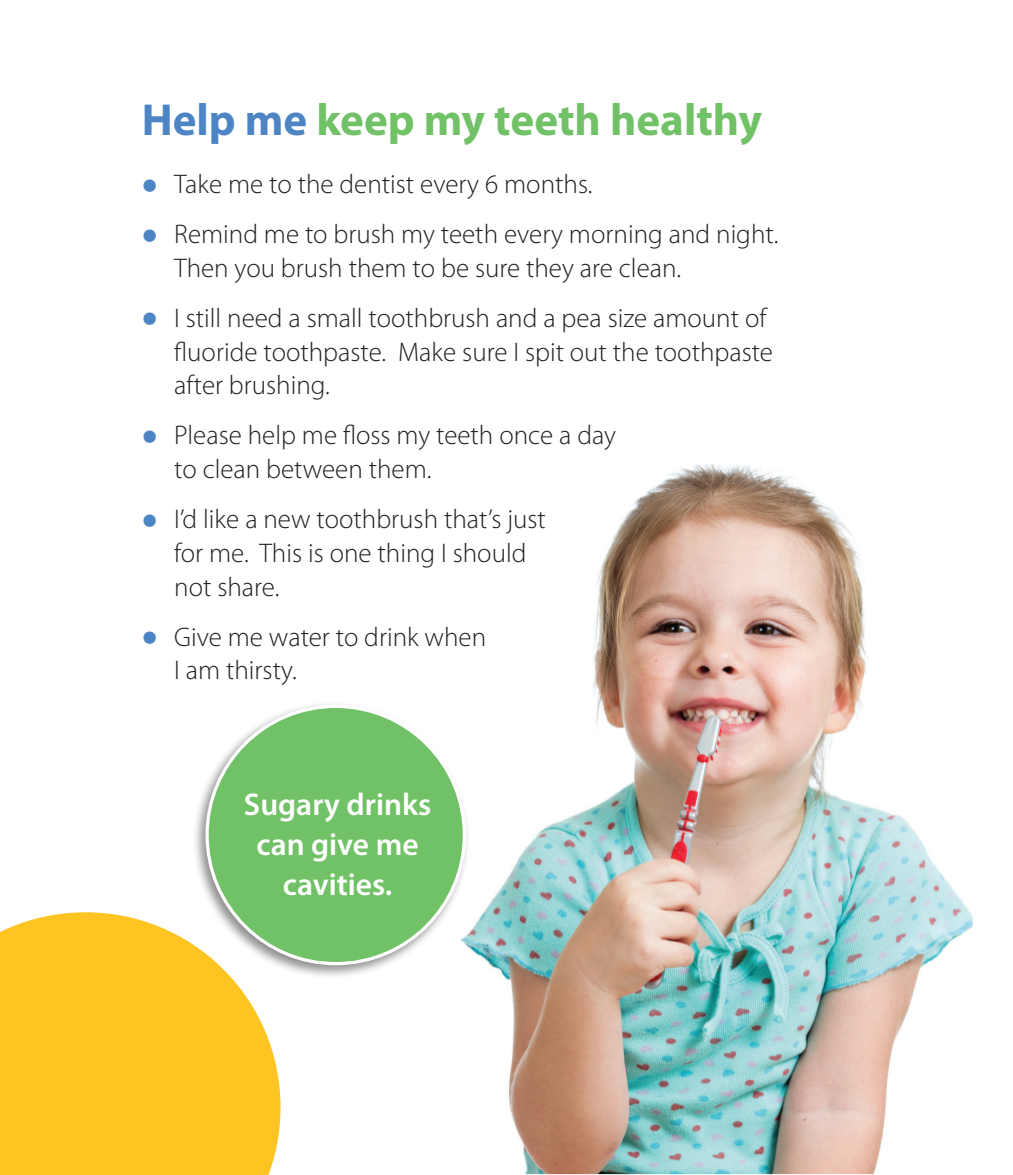
<style>
.page{position:relative;width:1013px;height:1175px;background:#fff}
.page>*{position:absolute;margin:0;border:0;box-sizing:border-box;transform-origin:0 0}
.t1{font:700 45px "Myriad Pro";color:#71c167}
.t2{font:600 31.5px/40.1px "Myriad Pro";color:#fff;text-align:center}
.t3{font:300 27px/33.8px "Myriad Pro";color:#231f20}
.s1{color:#4d84c4}
.s2{font-weight:700;font-size:47.25px;color:#4d84c4}
</style>
<div class="page">
<img style="left:471px;top:464px;width:502px;height:710px">
<div style="left:0;top:912px;width:280px;height:262px;background:#fec422"></div>
<div style="left:192px;top:700px;width:279px;height:279px;background:#231f20;opacity:.5"></div>
<div style="left:207px;top:706px;width:257px;height:257px;background:#71c167;border-radius:50%"></div>
<h1 class="t1" style="left:142px;top:90px;width:621px"><span class="s1">Help me</span> keep my teeth healthy</h1>
<p class="t3" style="left:142px;top:167px;width:452px"><span class="s2">•</span> Take me to the dentist every 6 months.</p>
<p class="t3" style="left:174px;top:217px;width:606px;text-indent:-32px"><span class="s2">•</span> Remind me to brush my teeth every morning and night.<br>Then you brush them to be sure they are clean.</p>
<p class="t3" style="left:174px;top:301px;width:600px;text-indent:-32px"><span class="s2">•</span> I still need a small toothbrush and a pea size amount of fluoride toothpaste. Make sure I spit out the toothpaste after brushing.</p>
<p class="t3" style="left:174px;top:418px;width:443px;text-indent:-32px"><span class="s2">•</span> Please help me floss my teeth once a day to clean between them.</p>
<p class="t3" style="left:174px;top:502px;width:373px;text-indent:-32px"><span class="s2">•</span> I’d like a new toothbrush that’s just for me. This is one thing I should not share.</p>
<p class="t3" style="left:174px;top:619px;width:313px;text-indent:-32px"><span class="s2">•</span> Give me water to drink when<br>I am thirsty.</p>
<p class="t2" style="left:244px;top:783px;width:189px">Sugary drinks can give me cavities.</p>
</div>
